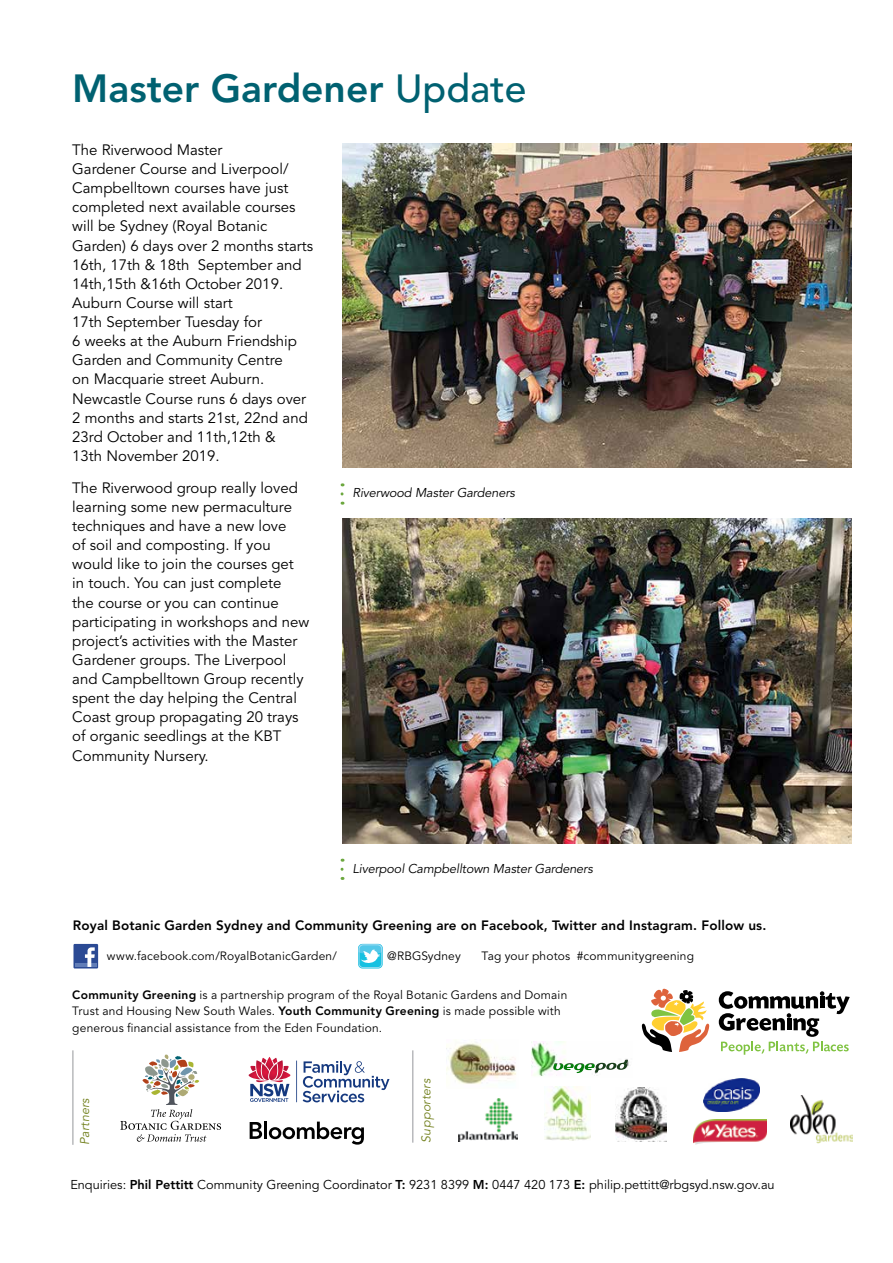
<style>
.page{position:relative;width:893px;height:1263px;background:#fff}
.page>*{position:absolute;margin:0;border:0;box-sizing:border-box;transform-origin:0 0}
.t1{font:800 39px "Avenir LT Std";color:#006171}
.t2{font:15px/19.2px "Avenir LT Std";color:#000}
.t3{font:800 13.5px "Avenir LT Std";letter-spacing:.01em;color:#000}
.t4{font:12.75px "Avenir LT Std";color:#000}
.t5{font:italic 12.75px "Avenir LT Std";letter-spacing:-.01em;color:#000}
.t6{font:italic 12.75px "Avenir LT Std";color:#73811f}
.t7{font:italic 12.6px "Avenir LT Std";letter-spacing:.015em;color:#73811f}
.t8{font:12px/16.5px "Avenir LT Std";letter-spacing:.015em;color:#000}
.s1{font-weight:500}
.s2{font-weight:800}
</style>
<div class="page">
<img style="left:693px;top:1119px;width:73px;height:25px">
<img style="left:703px;top:1079px;width:57px;height:33px">
<img style="left:616px;top:1087px;width:50px;height:54px">
<hr style="left:412px;top:1050px;width:1px;height:93px;background:#a7a9ac">
<hr style="left:72px;top:1050px;width:1px;height:95px;background:#a7a9ac">
<svg style="left:120px;top:1054px;width:101px;height:88px"></svg>
<img style="left:544px;top:1086px;width:46px;height:54px">
<img style="left:447px;top:1042px;width:69px;height:42px">
<img style="left:531px;top:1041px;width:98px;height:35px">
<img style="left:553px;top:1063px;width:42px;height:10px">
<img style="left:595px;top:1060px;width:33px;height:13px">
<img style="left:459px;top:1098px;width:58px;height:43px">
<hr style="left:296px;top:1060px;width:1px;height:42px;background:#15397f">
<svg style="left:303px;top:1061px;width:86px;height:41px"></svg>
<svg style="left:248px;top:1057px;width:43px;height:45px"></svg>
<img style="left:791px;top:1095px;width:62px;height:48px">
<div style="left:73px;top:944px;width:25px;height:24px;background:#2b4a94"></div>
<hr style="left:75px;top:963px;width:21px;height:4px;background:#617db7">
<svg style="left:85px;top:947px;width:10px;height:20px"></svg>
<svg style="left:358px;top:944px;width:25px;height:24px"></svg>
<svg style="left:250px;top:1122px;width:12px;height:17px"></svg>
<hr style="left:264px;top:1121px;width:3px;height:18px;background:#000">
<svg style="left:269px;top:1121px;width:95px;height:23px"></svg>
<img style="left:343px;top:144px;width:508px;height:324px">
<img style="left:343px;top:519px;width:508px;height:324px">
<svg style="left:341px;top:483px;width:3px;height:11px"></svg>
<svg style="left:341px;top:859px;width:3px;height:10px"></svg>
<svg style="left:642px;top:988px;width:67px;height:64px"></svg>
<svg style="left:719px;top:991px;width:131px;height:64px"></svg>
<h1 class="t1" style="left:72px;top:65px;width:456px">Master Gardener <span class="s1">Update</span></h1>
<p class="t2" style="left:72px;top:141px;width:242px">The Riverwood Master<br>Gardener Course and Liverpool/<br>Campbelltown courses have just completed next available courses will be Sydney (Royal Botanic<br>Garden) 6 days over 2 months starts<br>16th, 17th &amp; 18th September and<br>14th,15th &amp;16th October 2019.<br>Auburn Course will start<br>17th September Tuesday for<br>6 weeks at the Auburn Friendship<br>Garden and Community Centre<br>on Macquarie street Auburn.<br>Newcastle Course runs 6 days over<br>2 months and starts 21st, 22nd and<br>23rd October and 11th,12th &amp;<br>13th November 2019.</p>
<p class="t2" style="left:72px;top:478px;width:238px">The Riverwood group really loved learning some new permaculture techniques and have a new love<br>of soil and composting. If you would like to join the courses get in touch. You can just complete<br>the course or you can continue participating in workshops and new project’s activities with the Master<br>Gardener groups. The Liverpool and Campbelltown Group recently spent the day helping the Central<br>Coast group propagating 20 trays of organic seedlings at the KBT<br>Community Nursery.</p>
<p class="t5" style="left:353px;top:485px;width:164px">Riverwood Master Gardeners</p>
<p class="t5" style="left:353px;top:861px;width:242px">Liverpool Campbelltown Master Gardeners</p>
<p class="t3" style="left:73px;top:917px;width:695px">Royal Botanic Garden Sydney and Community Greening are on Facebook, Twitter and Instagram. Follow us.</p>
<p class="t8" style="left:107px;top:948px;width:232px">www.facebook.com/RoyalBotanicGarden/</p>
<p class="t8" style="left:387px;top:948px;width:75px">@RBGSydney</p>
<p class="t8" style="left:482px;top:948px;width:214px">Tag your photos #communitygreening</p>
<p class="t8" style="left:72px;top:987px;width:497px"><span class="s2">Community Greening</span> is a partnership program of the Royal Botanic Gardens and Domain<br>Trust and Housing New South Wales. <span class="s2">Youth Community Greening</span> is made possible with generous financial assistance from the Eden Foundation.</p>
<p class="t6" style="left:78px;top:1145px;width:48px;rotate:-90deg">Partners</p>
<p class="t7" style="left:419px;top:1143px;width:65px;rotate:-90deg">Supporters</p>
<p class="t4" style="left:70px;top:1178px;width:706px">Enquiries: <span class="s2">Phil Pettitt</span> Community Greening Coordinator <span class="s2">T:</span> 9231 8399 <span class="s2">M:</span> 0447 420 173 <span class="s2">E:</span> philip.pettitt@rbgsyd.nsw.gov.au</p>
</div>
